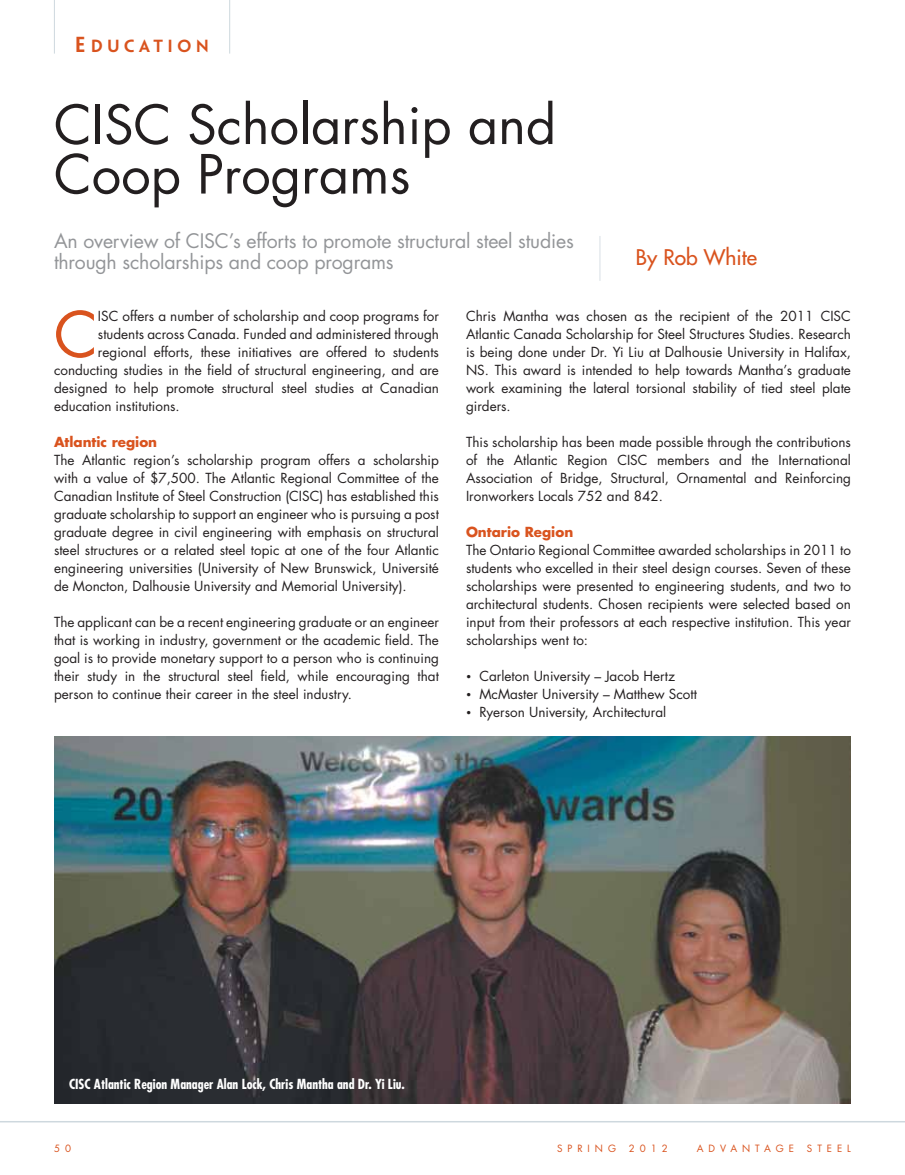
<style>
.page{position:relative;width:905px;height:1175px;background:#fff}
.page>*{position:absolute;margin:0;border:0;box-sizing:border-box;transform-origin:0 0}
.t1{font:61.2px "Futura";color:#d9531e}
.t2{font:52.5px/49.5px "Futura";color:#231f20}
.t3{font:21px "Futura";color:#d9531e}
.t4{font:19.5px/21px "Futura";letter-spacing:-.01em;color:#939598}
.t5{font:600 15.75px "Penumbra Sans Std";color:#d9531e}
.t6{font:13.5px/18px "Futura";color:#231f20;text-align:justify}
.t7{font:700 condensed 13.5px "Futura";color:#fff}
.t8{font:700 13.5px "Futura";color:#d9531e}
.t9{font:9.75px "Futura";letter-spacing:.51em;color:#d9531e}
.s1{font-size:19.5px}
.s2{font-size:9px}
</style>
<div class="page">
<hr style="left:0;top:1120px;width:904px;height:2px;background:#ced8de">
<hr style="left:599px;top:236px;width:1px;height:45px;background:#d8e0e5">
<img style="left:54px;top:736px;width:796px;height:367px">
<hr style="left:54px;top:0;width:1px;height:54px;background:#ced8de">
<hr style="left:229px;top:0;width:1px;height:54px;background:#ced8de">
<p class="t5" style="left:75px;top:36px;width:93px"><span class="s1">E</span>DUCATION</p>
<h2 class="t2" style="left:54px;top:99px;width:503px">CISC Scholarship and<br>Coop Programs</h2>
<h3 class="t4" style="left:54px;top:230px;width:521px">An overview of CISC’s efforts to promote structural steel studies through scholarships and coop programs</h3>
<h3 class="t3" style="left:636px;top:244px;width:123px">By Rob White</h3>
<h1 class="t1" style="left:54px;top:292px;width:45px">C</h1>
<p class="t6" style="left:98px;top:307px;width:342px">ISC offers a number of scholarship and coop programs for</p>
<p class="t6" style="left:98px;top:325px;width:342px">students across Canada. Funded and administered through</p>
<p class="t6" style="left:98px;top:343px;width:342px">regional efforts, these initiatives are offered to students</p>
<p class="t6" style="left:54px;top:361px;width:386px">conducting studies in the field of structural engineering, and are</p>
<p class="t6" style="left:54px;top:379px;width:386px">designed to help promote structural steel studies at Canadian</p>
<p class="t6" style="left:54px;top:397px;width:127px">education institutions.</p>
<p class="t8" style="left:54px;top:433px;width:105px">Atlantic region</p>
<p class="t6" style="left:54px;top:451px;width:386px">The Atlantic region’s scholarship program offers a scholarship with a value of $7,500. The Atlantic Regional Committee of the Canadian Institute of Steel Construction (CISC) has established this graduate scholarship to support an engineer who is pursuing a post graduate degree in civil engineering with emphasis on structural steel structures or a related steel topic at one of the four Atlantic engineering universities (University of New Brunswick, Université de Moncton, Dalhousie University and Memorial University).</p>
<p class="t6" style="left:54px;top:613px;width:386px">The applicant can be a recent engineering graduate or an engineer that is working in industry, government or the academic field. The goal is to provide monetary support to a person who is continuing their study in the structural steel field, while encouraging that person to continue their career in the steel industry.</p>
<p class="t6" style="left:466px;top:307px;width:386px">Chris Mantha was chosen as the recipient of the 2011 CISC Atlantic Canada Scholarship for Steel Structures Studies. Research is being done under Dr. Yi Liu at Dalhousie University in Halifax, NS. This award is intended to help towards Mantha’s graduate work examining the lateral torsional stability of tied steel plate girders.</p>
<p class="t6" style="left:466px;top:433px;width:386px">This scholarship has been made possible through the contributions of the Atlantic Region CISC members and the International Association of Bridge, Structural, Ornamental and Reinforcing Ironworkers Locals 752 and 842.</p>
<p class="t8" style="left:466px;top:522px;width:109px">Ontario Region</p>
<p class="t6" style="left:466px;top:541px;width:386px">The Ontario Regional Committee awarded scholarships in 2011 to students who excelled in their steel design courses. Seven of these scholarships were presented to engineering students, and two to architectural students. Chosen recipients were selected based on input from their professors at each respective institution. This year scholarships went to:</p>
<p class="t6" style="left:466px;top:667px;width:210px"><span class="s2">•</span> Carleton University – Jacob Hertz</p>
<p class="t6" style="left:466px;top:685px;width:232px"><span class="s2">•</span> McMaster University – Matthew Scott</p>
<p class="t6" style="left:466px;top:703px;width:202px"><span class="s2">•</span> Ryerson University, Architectural</p>
<p class="t7" style="left:69px;top:1075px;width:337px">CISC Atlantic Region Manager Alan Lock, Chris Mantha and Dr. Yi Liu.</p>
<p class="t9" style="left:54px;top:1141px;width:18px">5 0</p>
<p class="t9" style="left:557px;top:1141px;width:60px">SPRING</p>
<p class="t9" style="left:629px;top:1141px;width:40px">2012</p>
<p class="t9" style="left:696px;top:1141px;width:99px">ADVANTAGE</p>
<p class="t9" style="left:807px;top:1141px;width:45px">STEEL</p>
</div>
